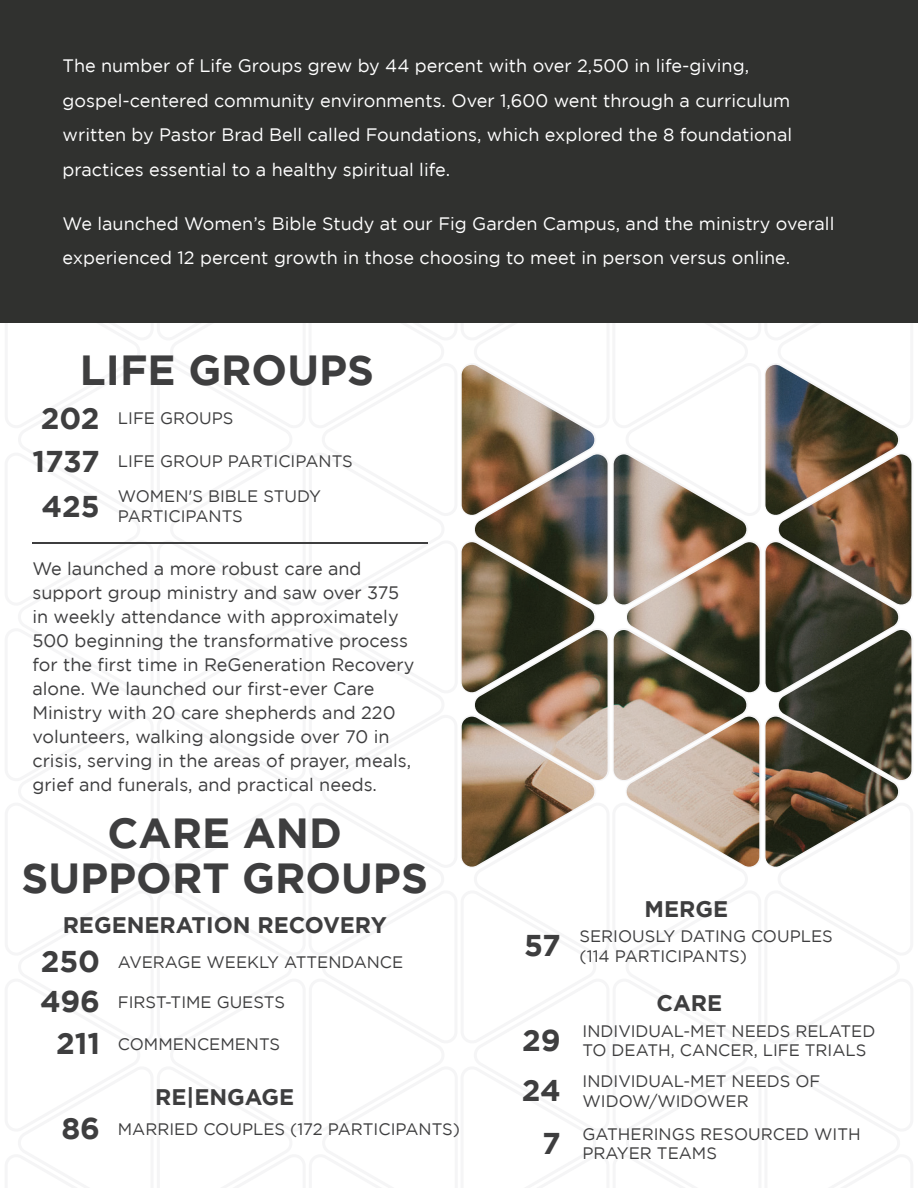
<style>
.page{position:relative;width:918px;height:1188px;background:#fff}
.page>*{position:absolute;margin:0;border:0;box-sizing:border-box;transform-origin:0 0}
.t1{font:700 42px/45px "Gotham";color:#3e3e3f;text-align:center}
.t2{font:700 30px "Gotham";color:#3e3e3f}
.t3{font:700 22.5px "Gotham";color:#3e3e3f}
.t4{font:18px/34.5px "Gotham";color:#fff}
.t5{font:18px/24px "Gotham";color:#3e3e3f}
.t6{font:16.65px/19.5px "Gotham";color:#3e3e3f}
.s1{font-weight:700;font-size:30px}
</style>
<div class="page">
<div style="left:0;top:0;width:918px;height:323px;background:#30312f"></div>
<img style="left:462px;top:365px;width:449px;height:502px">
<hr style="left:32px;top:542px;width:396px;height:2px;background:#3e3e3f">
<p class="t4" style="left:63px;top:48px;width:731px">The number of Life Groups grew by 44 percent with over 2,500 in life-giving, gospel-centered community environments. Over 1,600 went through a curriculum written by Pastor Brad Bell called Foundations, which explored the 8 foundational practices essential to a healthy spiritual life.</p>
<p class="t4" style="left:63px;top:206px;width:773px">We launched Women’s Bible Study at our Fig Garden Campus, and the ministry overall experienced 12 percent growth in those choosing to meet in person versus online.</p>
<h1 class="t1" style="left:80px;top:347px;width:296px">LIFE GROUPS</h1>
<p class="t6" style="left:41px;top:408px;width:194px"><span class="s1">202</span> LIFE GROUPS</p>
<p class="t6" style="left:32px;top:451px;width:322px"><span class="s1">1737</span> LIFE GROUP PARTICIPANTS</p>
<p class="t6" style="left:41px;top:487px;width:281px;text-indent:77px">WOMEN'S BIBLE STUDY<br><sup>425</sup> PARTICIPANTS</p>
<p class="t5" style="left:32px;top:557px;width:384px">We launched a more robust care and support group ministry and saw over 375 in weekly attendance with approximately 500 beginning the transformative process for the first time in ReGeneration Recovery alone. We launched our first-ever Care Ministry with 20 care shepherds and 220 volunteers, walking alongside over 70 in crisis, serving in the areas of prayer, meals, grief and funerals, and practical needs.</p>
<h1 class="t1" style="left:22px;top:809px;width:408px">CARE AND<br>SUPPORT GROUPS</h1>
<p class="t3" style="left:645px;top:896px;width:85px">MERGE</p>
<p class="t6" style="left:524px;top:926px;width:310px;text-indent:55px">SERIOUSLY DATING COUPLES<br><sup>57</sup> (114 PARTICIPANTS)</p>
<p class="t3" style="left:63px;top:912px;width:326px">REGENERATION RECOVERY</p>
<p class="t6" style="left:41px;top:952px;width:364px"><span class="s1">250</span> AVERAGE WEEKLY ATTENDANCE</p>
<p class="t6" style="left:40px;top:992px;width:246px"><span class="s1">496</span> FIRST-TIME GUESTS</p>
<p class="t3" style="left:657px;top:990px;width:67px">CARE</p>
<p class="t6" style="left:56px;top:1034px;width:226px"><span class="s1">211</span> COMMENCEMENTS</p>
<p class="t3" style="left:155px;top:1084px;width:141px">RE|ENGAGE</p>
<p class="t6" style="left:61px;top:1119px;width:400px"><span class="s1">86</span> MARRIED COUPLES (172 PARTICIPANTS)</p>
<h2 class="t2" style="left:522px;top:1023px;width:40px">29</h2>
<p class="t6" style="left:583px;top:1021px;width:294px">INDIVIDUAL-MET NEEDS RELATED<br>TO DEATH, CANCER, LIFE TRIALS</p>
<h2 class="t2" style="left:522px;top:1073px;width:40px">24</h2>
<p class="t6" style="left:583px;top:1071px;width:239px">INDIVIDUAL-MET NEEDS OF<br>WIDOW/WIDOWER</p>
<p class="t6" style="left:542px;top:1124px;width:320px;text-indent:40px">GATHERINGS RESOURCED WITH<br><sup>7</sup> PRAYER TEAMS</p>
</div>
